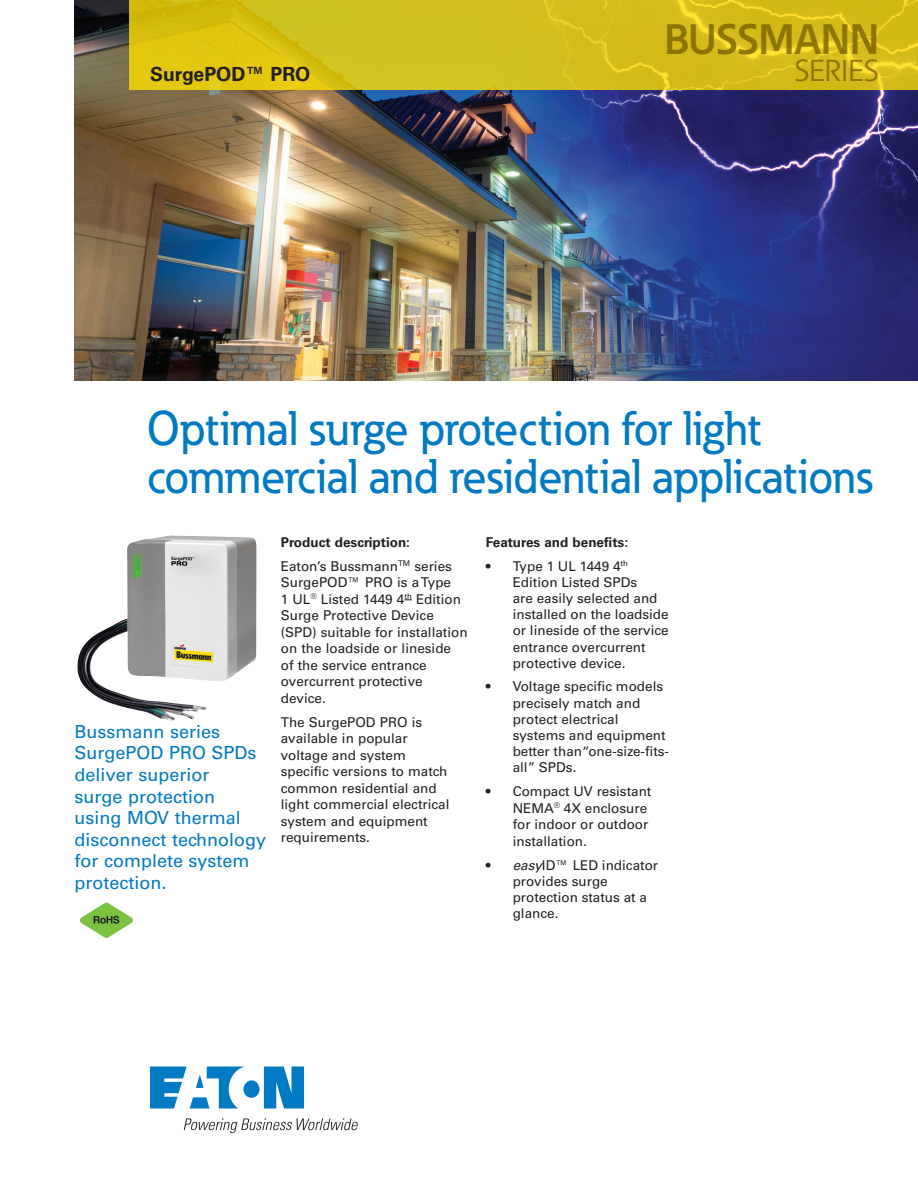
<style>
.page{position:relative;width:918px;height:1188px;background:#fff}
.page>*{position:absolute;margin:0;border:0;box-sizing:border-box;transform-origin:0 0}
._01_Headline___ADJ_C{font:500 48px/48px "Eaton";color:#007ac2}
.t1{font:700 42px "Eaton";letter-spacing:.005em;color:#796300}
.t2{font:30px "Eaton";letter-spacing:-.005em;color:#796300}
._00_Product{font:700 19.5px "Univers LT Std";color:#231f20}
._01_Overview__11_pt{font:18px/21.6px "Univers LT Std";color:#007ac2}
._05_Caption_Body{font:13.5px/16.5px "Univers LT Std";color:#231f20}
._05_Caption_Body-2{font:700 13.5px "Univers LT Std";color:#231f20}
.s1{font-style:italic}
</style>
<div class="page">
<img style="left:75px;top:0;width:843px;height:380px">
<img style="left:77px;top:536px;width:180px;height:186px">
<svg style="left:80px;top:903px;width:53px;height:35px"></svg>
<svg style="left:129px;top:0;width:789px;height:90px;background:#d7c01a"></svg>
<svg style="left:150px;top:1067px;width:154px;height:42px"></svg>
<svg style="left:184px;top:1118px;width:174px;height:15px"></svg>
<h2 class="t1" style="left:664px;top:13px;width:216px">BUSSMANN</h2>
<p class="_00_Product" style="left:150px;top:63px;width:162px">SurgePOD™ PRO</p>
<h3 class="t2" style="left:795px;top:52px;width:86px">SERIES</h3>
<p class="_01_Headline___ADJ_C" style="left:147px;top:404px;width:727px">Optimal surge protection for light commercial and residential applications</p>
<p class="_01_Overview__11_pt" style="left:75px;top:721px;width:193px">Bussmann series<br>SurgePOD PRO SPDs deliver superior<br>surge protection using MOV thermal disconnect technology for complete system protection.</p>
<p class="_05_Caption_Body-2" style="left:281px;top:534px;width:131px">Product description:</p>
<p class="_05_Caption_Body" style="left:281px;top:558px;width:188px">Eaton’s Bussmann<sup>TM</sup> series<br>SurgePOD™ PRO is a Type<br>1 UL<sup>®</sup> Listed 1449 4<sup>th</sup> Edition<br>Surge Protective Device (SPD) suitable for installation on the loadside or lineside<br>of the service entrance overcurrent protective device.</p>
<p class="_05_Caption_Body" style="left:281px;top:714px;width:170px">The SurgePOD PRO is available in popular voltage and system specific versions to match common residential and light commercial electrical system and equipment requirements.</p>
<p class="_05_Caption_Body-2" style="left:486px;top:534px;width:144px">Features and benefits:</p>
<p class="_05_Caption_Body" style="left:513px;top:558px;width:158px;text-indent:-27px">• Type 1 UL 1449 4<sup>th<br></sup>Edition Listed SPDs<br>are easily selected and installed on the loadside or lineside of the service entrance overcurrent protective device.</p>
<p class="_05_Caption_Body" style="left:513px;top:679px;width:158px;text-indent:-27px">• Voltage specific models precisely match and protect electrical systems and equipment better than“one-size-fits&shy;all” SPDs.</p>
<p class="_05_Caption_Body" style="left:513px;top:783px;width:140px;text-indent:-27px">• Compact UV resistant<br>NEMA<sup>®</sup> 4X enclosure for indoor or outdoor installation.</p>
<p class="_05_Caption_Body" style="left:513px;top:857px;width:147px;text-indent:-27px">• <span class="s1">easy</span>ID™ LED indicator provides surge protection status at a glance.</p>
</div>
